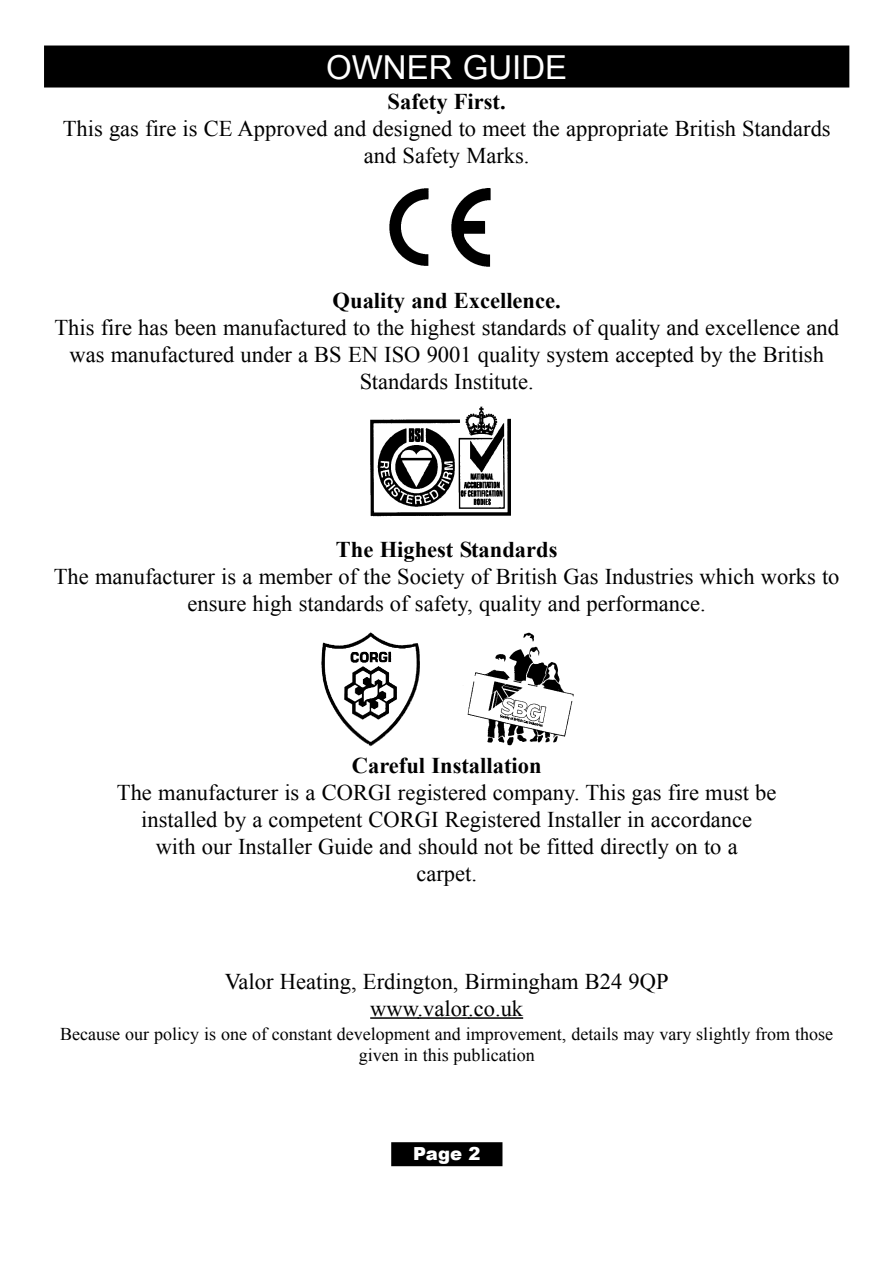
<style>
.page{position:relative;width:893px;height:1263px;background:#fff}
.page>*{position:absolute;margin:0;border:0;box-sizing:border-box;transform-origin:0 0}
.t1{font:33px "Arial";color:#fff}
.t2{font:22.5px/27px "Times New Roman";color:#000;text-align:center}
.t3{font:700 22.5px "Times New Roman";color:#000}
.t4{font:18px/21.6px "Times New Roman";color:#000;text-align:center}
.t5{font:900 18px "Arial";color:#fff}
</style>
<div class="page">
<hr style="left:370px;top:1017px;width:49px;height:2px;background:#000">
<hr style="left:417px;top:1017px;width:52px;height:2px;background:#000">
<hr style="left:468px;top:1017px;width:55px;height:2px;background:#000">
<div style="left:391px;top:1142px;width:111px;height:24px;background:#000"></div>
<div style="left:43px;top:44px;width:807px;height:48px;background:linear-gradient(to right,#fff,#fff)"></div>
<div style="left:44px;top:46px;width:805px;height:42px;background:#000"></div>
<img style="left:389px;top:188px;width:102px;height:79px">
<img style="left:370px;top:406px;width:141px;height:111px">
<img style="left:321px;top:632px;width:99px;height:115px">
<img style="left:467px;top:632px;width:107px;height:114px">
<h1 class="t1" style="left:326px;top:49px;width:243px">OWNER GUIDE</h1>
<p class="t3" style="left:387px;top:89px;width:120px">Safety First.</p>
<p class="t2" style="left:63px;top:115px;width:769px">This gas fire is CE Approved and designed to meet the appropriate British Standards and Safety Marks.</p>
<p class="t3" style="left:332px;top:288px;width:230px">Quality and Excellence.</p>
<p class="t2" style="left:55px;top:314px;width:786px">This fire has been manufactured to the highest standards of quality and excellence and was manufactured under a BS EN ISO 9001 quality system accepted by the British<br>Standards Institute.</p>
<p class="t3" style="left:336px;top:537px;width:223px">The Highest Standards</p>
<p class="t2" style="left:54px;top:563px;width:787px">The manufacturer is a member of the Society of British Gas Industries which works to ensure high standards of safety, quality and performance.</p>
<p class="t3" style="left:352px;top:753px;width:191px">Careful Installation</p>
<p class="t2" style="left:117px;top:779px;width:661px">The manufacturer is a CORGI registered company. This gas fire must be installed by a competent CORGI Registered Installer in accordance<br>with our Installer Guide and should not be fitted directly on to a<br>carpet.</p>
<p class="t2" style="left:225px;top:968px;width:445px">Valor Heating, Erdington, Birmingham B24 9QP www.valor.co.uk</p>
<p class="t4" style="left:60px;top:1023px;width:774px">Because our policy is one of constant development and improvement, details may vary slightly from those given in this publication</p>
<p class="t5" style="left:413px;top:1140px;width:69px">Page 2</p>
</div>
